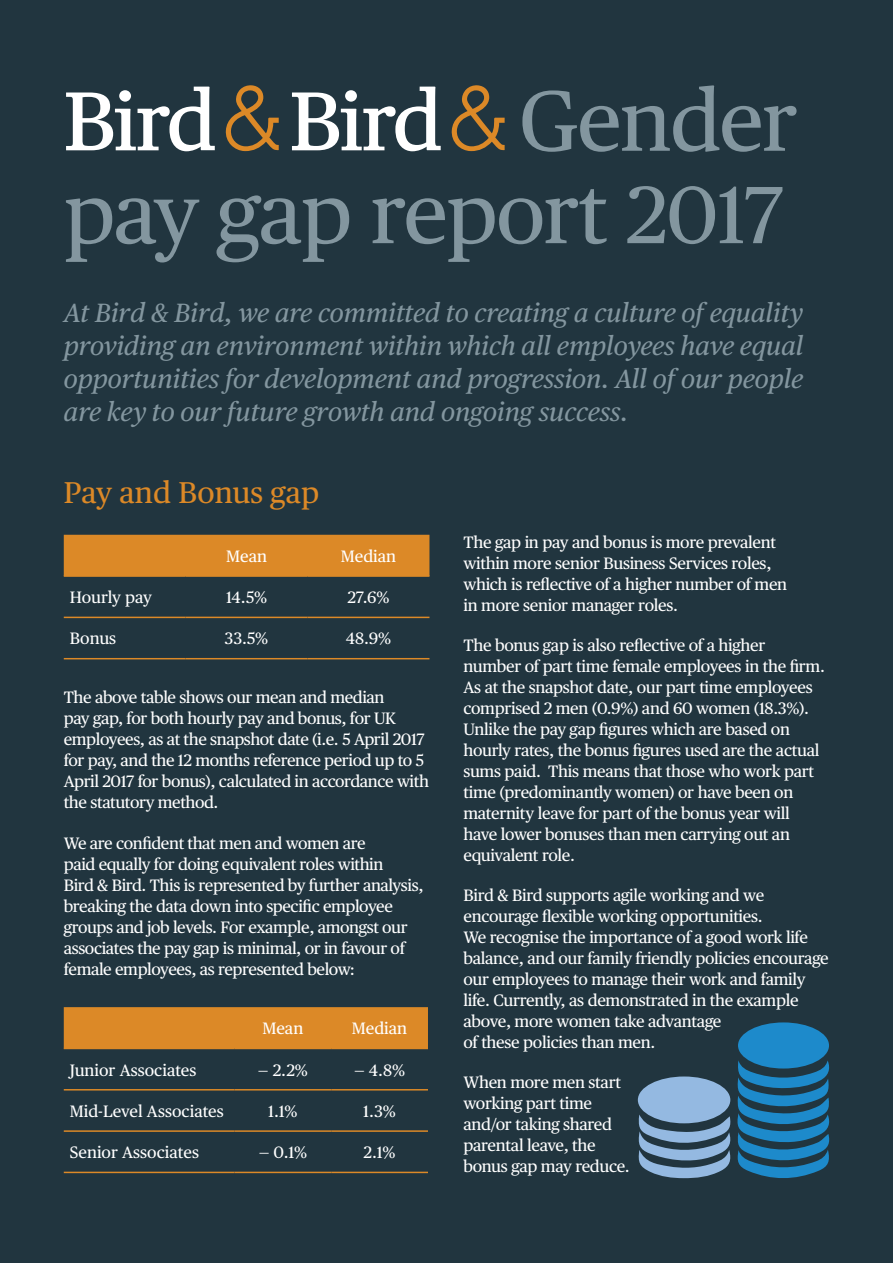
<style>
.page{position:relative;width:893px;height:1263px;background:#21353f}
.page>*{position:absolute;margin:0;border:0;box-sizing:border-box;transform-origin:0 0}
.t1{font:85.5px/92.4px "Publico Text";letter-spacing:-.02em;color:#83969f;text-align:right}
.t2{font:30px "Publico Text";color:#dc8927}
.t3{font:italic 26.4px/33px "Publico Text";color:#83969f;text-align:justify}
.t4{font:16.5px/21px "Publico Text";letter-spacing:-.02em;color:#fff}
.t5{font:16.5px "Publico Text";color:#fff}
.s1{font-size:81px}
</style>
<div class="page">
<svg style="left:66px;top:87px;width:149px;height:64px"></svg>
<svg style="left:292px;top:87px;width:149px;height:64px"></svg>
<svg style="left:451px;top:85px;width:54px;height:66px"></svg>
<svg style="left:225px;top:85px;width:54px;height:66px"></svg>
<div style="left:64px;top:535px;width:365px;height:40px;background:#dc8927"></div>
<hr style="left:64px;top:575px;width:122px;height:2px;background:#dc8927">
<hr style="left:186px;top:575px;width:122px;height:2px;background:#dc8927">
<hr style="left:308px;top:575px;width:121px;height:2px;background:#dc8927">
<hr style="left:64px;top:617px;width:122px;height:1px;background:#dc8927">
<hr style="left:186px;top:617px;width:122px;height:1px;background:#dc8927">
<hr style="left:308px;top:617px;width:121px;height:1px;background:#dc8927">
<hr style="left:64px;top:658px;width:122px;height:1px;background:#dc8927">
<hr style="left:186px;top:658px;width:122px;height:1px;background:#dc8927">
<hr style="left:308px;top:658px;width:121px;height:1px;background:#dc8927">
<div style="left:64px;top:1007px;width:364px;height:41px;background:#dc8927"></div>
<hr style="left:64px;top:1048px;width:171px;height:1px;background:#dc8927">
<hr style="left:235px;top:1048px;width:96px;height:1px;background:#dc8927">
<hr style="left:331px;top:1048px;width:97px;height:1px;background:#dc8927">
<hr style="left:64px;top:1089px;width:171px;height:1px;background:#dc8927">
<hr style="left:235px;top:1089px;width:96px;height:1px;background:#dc8927">
<hr style="left:331px;top:1089px;width:97px;height:1px;background:#dc8927">
<hr style="left:64px;top:1130px;width:171px;height:2px;background:#dc8927">
<hr style="left:235px;top:1130px;width:96px;height:2px;background:#dc8927">
<hr style="left:331px;top:1130px;width:97px;height:2px;background:#dc8927">
<hr style="left:64px;top:1172px;width:171px;height:1px;background:#dc8927">
<hr style="left:235px;top:1172px;width:96px;height:1px;background:#dc8927">
<hr style="left:331px;top:1172px;width:97px;height:1px;background:#dc8927">
<svg style="left:637px;top:1060px;width:193px;height:119px"></svg>
<div style="left:638px;top:1076px;width:92px;height:47px;background:#94b9e1;border-radius:50%"></div>
<div style="left:738px;top:1022px;width:91px;height:46px;background:#1d8acb;border-radius:50%"></div>
<p class="t1" style="left:64px;top:70px;width:736px">Gender<br>pay gap report <span class="s1">2017</span></p>
<p class="t3" style="left:64px;top:295px;width:741px">At Bird &amp; Bird, we are committed to creating a culture of equality providing an environment within which all employees have equal opportunities for development and progression. All of our people are key to our future growth and ongoing success.</p>
<p class="t2" style="left:64px;top:470px;width:257px">Pay and Bonus gap</p>
<p class="t4" style="left:226px;top:545px;width:42px">Mean</p>
<p class="t4" style="left:341px;top:545px;width:57px">Median</p>
<p class="t4" style="left:70px;top:586px;width:84px">Hourly pay</p>
<p class="t4" style="left:226px;top:586px;width:43px">14.5%</p>
<p class="t4" style="left:347px;top:586px;width:44px">27.6%</p>
<p class="t4" style="left:70px;top:627px;width:48px">Bonus</p>
<p class="t4" style="left:225px;top:627px;width:45px">33.5%</p>
<p class="t4" style="left:346px;top:627px;width:47px">48.9%</p>
<p class="t4" style="left:64px;top:686px;width:367px">The above table shows our mean and median<br>pay gap, for both hourly pay and bonus, for UK employees, as at the snapshot date (i.e. 5 April 2017 for pay, and the 12 months reference period up to 5<br>April 2017 for bonus), calculated in accordance with the statutory method.</p>
<p class="t4" style="left:64px;top:831px;width:361px">We are confident that men and women are<br>paid equally for doing equivalent roles within<br>Bird &amp; Bird. This is represented by further analysis, breaking the data down into specific employee groups and job levels. For example, amongst our associates the pay gap is minimal, or in favour of female employees, as represented below:</p>
<p class="t4" style="left:262px;top:1017px;width:42px">Mean</p>
<p class="t4" style="left:352px;top:1017px;width:57px">Median</p>
<p class="t5" style="left:70px;top:1057px;width:128px">Junior Associates</p>
<p class="t4" style="left:258px;top:1058px;width:52px">— 2.2%</p>
<p class="t4" style="left:354px;top:1058px;width:53px">— 4.8%</p>
<p class="t5" style="left:70px;top:1099px;width:156px">Mid-Level Associates</p>
<p class="t4" style="left:268px;top:1099px;width:31px">1.1%</p>
<p class="t4" style="left:363px;top:1099px;width:34px">1.3%</p>
<p class="t5" style="left:70px;top:1140px;width:131px">Senior Associates</p>
<p class="t4" style="left:259px;top:1141px;width:50px">— 0.1%</p>
<p class="t4" style="left:364px;top:1141px;width:33px">2.1%</p>
<p class="t4" style="left:463px;top:530px;width:325px">The gap in pay and bonus is more prevalent within more senior Business Services roles, which is reflective of a higher number of men in more senior manager roles.</p>
<p class="t4" style="left:463px;top:633px;width:363px">The bonus gap is also reflective of a higher number of part time female employees in the firm.<br>As at the snapshot date, our part time employees comprised 2 men (0.9%) and 60 women (18.3%).<br>Unlike the pay gap figures which are based on hourly rates, the bonus figures used are the actual sums paid. This means that those who work part time (predominantly women) or have been on maternity leave for part of the bonus year will have lower bonuses than men carrying out an equivalent role.</p>
<p class="t4" style="left:463px;top:884px;width:367px">Bird &amp; Bird supports agile working and we encourage flexible working opportunities.<br>We recognise the importance of a good work life balance, and our family friendly policies encourage our employees to manage their work and family life. Currently, as demonstrated in the example above, more women take advantage<br>of these policies than men.</p>
<p class="t4" style="left:463px;top:1071px;width:168px">When more men start working part time and/or taking shared parental leave, the bonus gap may reduce.</p>
</div>
